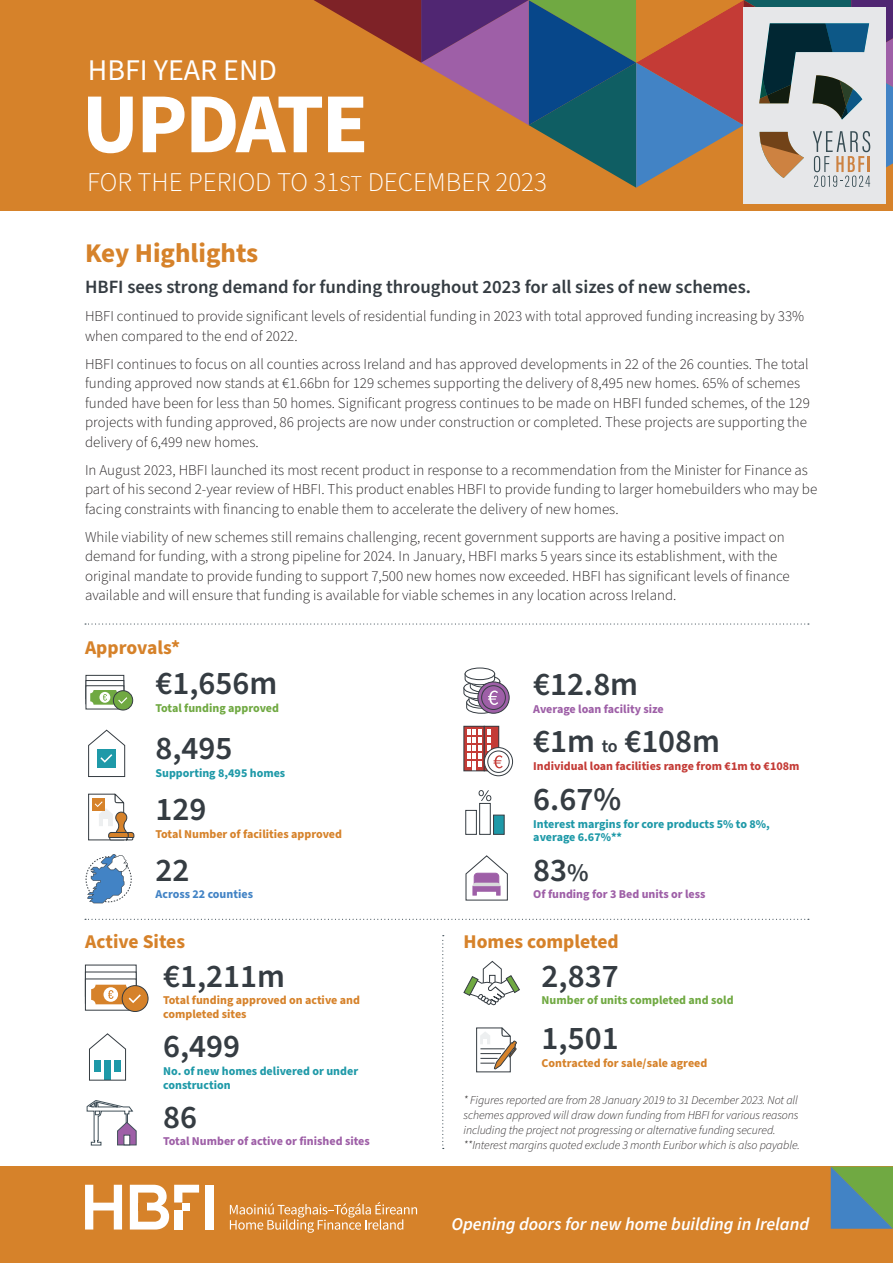
<style>
.page{position:relative;width:893px;height:1263px;background:#fff}
.page>*{position:absolute;margin:0;border:0;box-sizing:border-box;transform-origin:0 0}
.t1{font:700 85.5px "Source Sans Pro";letter-spacing:-.03em;color:#fff}
.t2{font:600 33px "Source Sans Pro";color:#353c42}
.t3{font:30px "Source Sans Pro";color:#fff}
.t4{font:300 27px "Source Sans Pro";color:#fff}
.t5{font:700 27px "Source Sans Pro";color:#d6822a}
.t6{font:700 19.5px "Source Sans Pro";color:#d6822a}
.t7{font:600 18.75px "Source Sans Pro";color:#353c42}
.t8{font:italic 600 18px "Source Sans Pro";color:#fff}
.t9{font:300 15px/19.5px "Source Sans Pro";color:#231f20}
.t10{font:italic 300 12px/15px "Source Sans Pro";letter-spacing:-.01em;color:#231f20}
.t11{font:700 12px/13.5px "Source Sans Pro";color:#1e99a8}
.t12{font:700 12px/13.5px "Source Sans Pro";color:#d6822a}
.t13{font:700 12px "Source Sans Pro";color:#9e5fa7}
.t14{font:700 12px "Source Sans Pro";color:#70a942}
.t15{font:700 12px "Source Sans Pro";color:#c43b36}
.t16{font:700 12px "Source Sans Pro";color:#4283c5}
.s1{font-size:22.5px}
.s2{font-size:18px}
.s3{font-size:25.5px}
</style>
<div class="page">
<div style="left:0;top:1166px;width:893px;height:97px;background:#d6822a"></div>
<div style="left:0;top:0;width:893px;height:210px;background:#d6822a"></div>
<svg style="left:85px;top:1185px;width:37px;height:44px"></svg>
<div style="left:205px;top:1185px;width:8px;height:44px;background:#fff"></div>
<svg style="left:130px;top:1185px;width:69px;height:44px"></svg>
<div style="left:138px;top:1202px;width:9px;height:8px;background:#d6822a"></div>
<svg style="left:230px;top:1202px;width:187px;height:31px"></svg>
<svg style="left:85px;top:623px;width:724px;height:2px"></svg>
<div style="left:86px;top:675px;width:38px;height:24px;background:#fff;border:1px solid #353c42"></div>
<div style="left:86px;top:680px;width:38px;height:24px;background:#fff;border:1px solid #353c42"></div>
<div style="left:86px;top:685px;width:38px;height:24px;background:#fff;border:1px solid #353c42"></div>
<div style="left:90px;top:690px;width:30px;height:15px;background:#70a942;border-radius:3px"></div>
<div style="left:99px;top:692px;width:11px;height:11px;background:#fff;border-radius:50%"></div>
<svg style="left:103px;top:694px;width:4px;height:7px"></svg>
<div style="left:113px;top:691px;width:20px;height:19px;background:#70a942;border-radius:50%"></div>
<div style="left:113px;top:690px;width:20px;height:20px;border:1px solid #353c42;border-radius:50%"></div>
<svg style="left:118px;top:697px;width:9px;height:7px"></svg>
<div style="left:465px;top:668px;width:30px;height:12px;border:1px solid #353c42;border-radius:50%"></div>
<svg style="left:478px;top:682px;width:31px;height:31px"></svg>
<div style="left:477px;top:681px;width:33px;height:33px;border:1px solid #353c42;border-radius:50%"></div>
<svg style="left:463px;top:673px;width:37px;height:41px"></svg>
<div style="left:481px;top:685px;width:25px;height:25px;border:1px solid #353c42;border-radius:50%"></div>
<svg style="left:85px;top:919px;width:724px;height:1px"></svg>
<svg style="left:442px;top:935px;width:2px;height:214px"></svg>
<svg style="left:85px;top:965px;width:52px;height:7px"></svg>
<div style="left:85px;top:978px;width:52px;height:32px;background:#fff;border:1px solid #353c42"></div>
<div style="left:91px;top:985px;width:39px;height:19px;background:#d6822a;border-radius:4px"></div>
<div style="left:104px;top:987px;width:14px;height:15px;background:#fff;border-radius:50%"></div>
<svg style="left:108px;top:990px;width:5px;height:9px"></svg>
<div style="left:122px;top:985px;width:26px;height:26px;background:#d6822a;border-radius:50%"></div>
<div style="left:122px;top:985px;width:26px;height:27px;border:1px solid #353c42;border-radius:50%"></div>
<svg style="left:129px;top:994px;width:12px;height:9px"></svg>
<svg style="left:89px;top:1033px;width:37px;height:48px"></svg>
<svg style="left:85px;top:793px;width:50px;height:110px"></svg>
<div style="left:464px;top:726px;width:20px;height:45px;background:linear-gradient(to right,#c43b36,#c43b36)"></div>
<div style="left:484px;top:726px;width:15px;height:45px;background:#c43b36"></div>
<div style="left:484px;top:726px;width:15px;height:45px;border:1px solid #353c42"></div>
<svg style="left:467px;top:729px;width:14px;height:42px"></svg>
<svg style="left:484px;top:748px;width:29px;height:28px"></svg>
<div style="left:484px;top:747px;width:29px;height:29px;border:1px solid #353c42;border-radius:50%"></div>
<div style="left:488px;top:751px;width:21px;height:21px;background:#fff;border-radius:50%"></div>
<svg style="left:487px;top:730px;width:16px;height:38px"></svg>
<div style="left:488px;top:751px;width:21px;height:21px;border:1px solid #353c42;border-radius:50%"></div>
<svg style="left:86px;top:1100px;width:51px;height:46px"></svg>
<svg style="left:124px;top:1135px;width:6px;height:10px"></svg>
<svg style="left:88px;top:729px;width:37px;height:48px"></svg>
<svg style="left:476px;top:1027px;width:41px;height:45px"></svg>
<svg style="left:463px;top:960px;width:57px;height:45px"></svg>
<div style="left:465px;top:810px;width:12px;height:25px;background:#fff;border:1px solid #353c42"></div>
<div style="left:479px;top:803px;width:12px;height:32px;background:#fff;border:1px solid #353c42"></div>
<div style="left:493px;top:815px;width:11px;height:20px;background:#1e99a8;border:1px solid #353c42"></div>
<svg style="left:479px;top:790px;width:12px;height:11px"></svg>
<svg style="left:831px;top:1166px;width:62px;height:63px;background:#5b9581"></svg>
<svg style="left:465px;top:855px;width:43px;height:46px"></svg>
<div style="left:744px;top:7px;width:142px;height:196px;background:#e6e7e9"></div>
<svg style="left:314px;top:0;width:579px;height:188px"></svg>
<h3 class="t3" style="left:88px;top:50px;width:191px">HBFI YEAR END</h3>
<h1 class="t1" style="left:82px;top:66px;width:288px">UPDATE</h1>
<h3 class="t4" style="left:87px;top:163px;width:461px">FOR THE PERIOD TO 31<span class="s1">ST</span> DECEMBER 2023</h3>
<h3 class="t5" style="left:85px;top:235px;width:175px">Key Highlights</h3>
<p class="t7" style="left:85px;top:274px;width:667px">HBFI sees strong demand for funding throughout 2023 for all sizes of new schemes.</p>
<p class="t9" style="left:85px;top:307px;width:721px">HBFI continued to provide significant levels of residential funding in 2023 with total approved funding increasing by 33% when compared to the end of 2022.</p>
<p class="t9" style="left:85px;top:354px;width:726px">HBFI continues to focus on all counties across Ireland and has approved developments in 22 of the 26 counties. The total funding approved now stands at €1.66bn for 129 schemes supporting the delivery of 8,495 new homes. 65% of schemes funded have been for less than 50 homes. Significant progress continues to be made on HBFI funded schemes, of the 129 projects with funding approved, 86 projects are now under construction or completed. These projects are supporting the delivery of 6,499 new homes.</p>
<p class="t9" style="left:85px;top:460px;width:734px">In August 2023, HBFI launched its most recent product in response to a recommendation from the Minister for Finance as part of his second 2-year review of HBFI. This product enables HBFI to provide funding to larger homebuilders who may be facing constraints with financing to enable them to accelerate the delivery of new homes.</p>
<p class="t9" style="left:85px;top:527px;width:706px">While viability of new schemes still remains challenging, recent government supports are having a positive impact on demand for funding, with a strong pipeline for 2024. In January, HBFI marks 5 years since its establishment, with the original mandate to provide funding to support 7,500 new homes now exceeded. HBFI has significant levels of finance available and will ensure that funding is available for viable schemes in any location across Ireland.</p>
<h3 class="t6" style="left:85px;top:634px;width:97px">Approvals*</h3>
<h2 class="t2" style="left:155px;top:661px;width:123px">€1,656m</h2>
<p class="t14" style="left:155px;top:700px;width:125px">Total funding approved</p>
<h2 class="t2" style="left:155px;top:726px;width:79px">8,495</h2>
<p class="t11" style="left:155px;top:766px;width:131px">Supporting 8,495 homes</p>
<h2 class="t2" style="left:155px;top:787px;width:52px">129</h2>
<p class="t12" style="left:155px;top:827px;width:188px">Total Number of facilities approved</p>
<h2 class="t2" style="left:155px;top:848px;width:35px">22</h2>
<p class="t16" style="left:155px;top:886px;width:99px">Across 22 counties</p>
<h2 class="t2" style="left:533px;top:662px;width:106px">€12.8m</h2>
<p class="t13" style="left:533px;top:701px;width:132px">Average loan facility size</p>
<h2 class="t2" style="left:533px;top:719px;width:188px">€1m <span class="s2">to</span> €108m</h2>
<p class="t15" style="left:533px;top:758px;width:268px">Individual loan facilities range from €1m to €108m</p>
<h2 class="t2" style="left:533px;top:777px;width:89px">6.67%</h2>
<p class="t11" style="left:533px;top:817px;width:238px">Interest margins for core products 5% to 8%, average 6.67%**</p>
<h2 class="t2" style="left:533px;top:848px;width:57px">83<span class="s3">%</span></h2>
<p class="t13" style="left:533px;top:886px;width:174px">Of funding for 3 Bed units or less</p>
<h3 class="t6" style="left:85px;top:928px;width:101px">Active Sites</h3>
<h3 class="t6" style="left:463px;top:928px;width:157px">Homes completed</h3>
<h2 class="t2" style="left:163px;top:953px;width:123px">€1,211m</h2>
<p class="t12" style="left:163px;top:994px;width:198px">Total funding approved on active and completed sites</p>
<h2 class="t2" style="left:163px;top:1024px;width:79px">6,499</h2>
<p class="t11" style="left:163px;top:1065px;width:197px">No. of new homes delivered or under construction</p>
<h2 class="t2" style="left:163px;top:1095px;width:35px">86</h2>
<p class="t13" style="left:163px;top:1133px;width:208px">Total Number of active or finished sites</p>
<h2 class="t2" style="left:542px;top:953px;width:79px">2,837</h2>
<p class="t14" style="left:542px;top:992px;width:193px">Number of units completed and sold</p>
<h2 class="t2" style="left:542px;top:1016px;width:79px">1,501</h2>
<p class="t12" style="left:542px;top:1056px;width:167px">Contracted for sale/sale agreed</p>
<p class="t10" style="left:463px;top:1093px;width:338px">* Figures reported are from 28 January 2019 to 31 December 2023. Not all schemes approved will draw down funding from HBFI for various reasons including the project not progressing or alternative funding secured. **Interest margins quoted exclude 3 month Euribor which is also payable.</p>
<p class="t8" style="left:451px;top:1211px;width:359px">Opening doors for new home building in Ireland</p>
</div>
